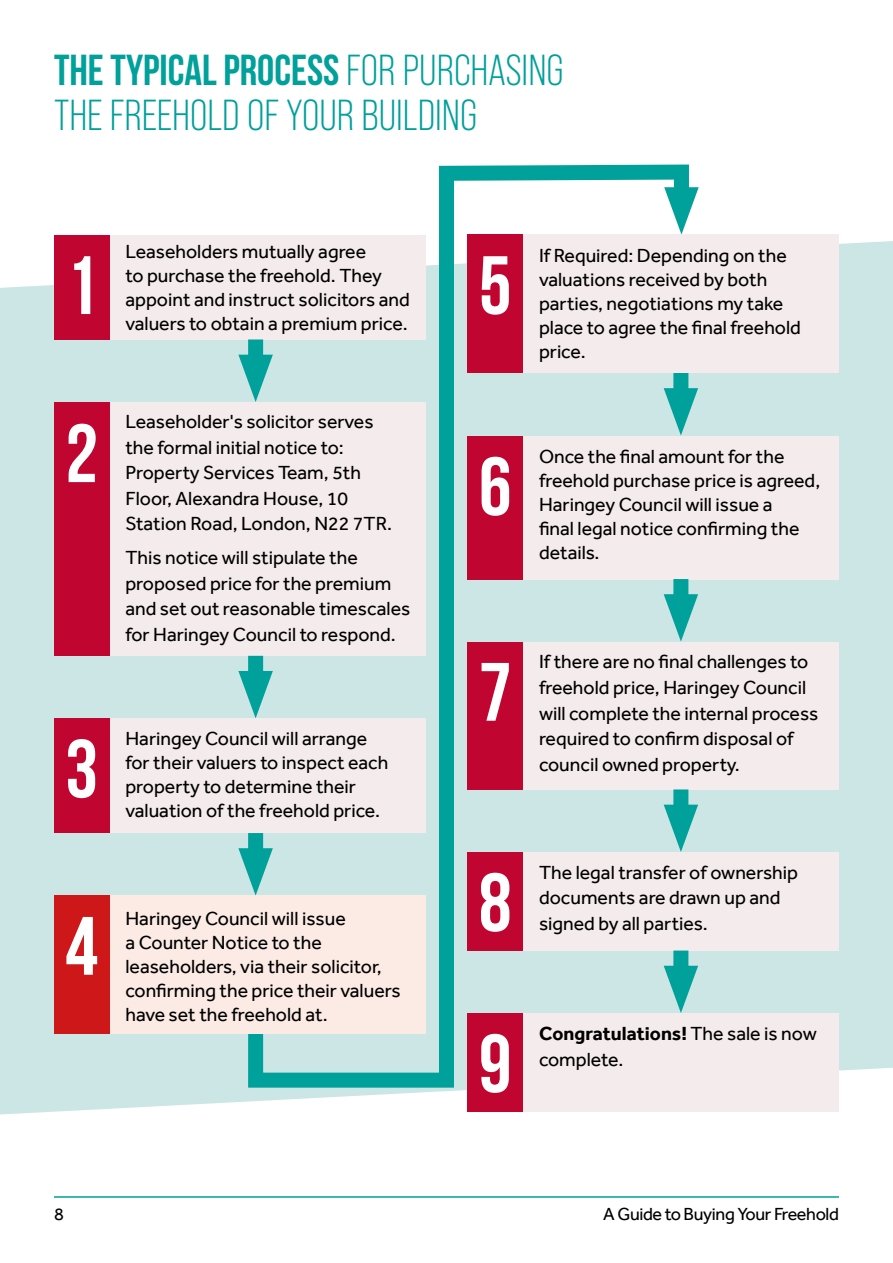
<style>
.page{position:relative;width:893px;height:1263px;background:#fff}
.page>*{position:absolute;margin:0;border:0;box-sizing:border-box;transform-origin:0 0}
.t1{font:700 82.5px "Bebas Neue";color:#fff}
.t2{font:700 43.35px "Bebas Neue";color:#00a09b}
.t3{font:43.35px "Bebas Neue Pro";color:#00a09b}
.t4{font:19.5px/24px "Effra";color:#000}
.t5{font:18px "Effra";letter-spacing:-.02em;color:#000}
.s1{font-family:"Bebas Neue Pro";font-weight:400}
.s2{font-weight:700}
</style>
<div class="page">
<hr style="left:54px;top:1196px;width:785px;height:2px;background:#00a09b">
<div style="left:0;top:241px;width:893px;height:873px;background:#cce6e5"></div>
<svg style="left:241px;top:164px;width:455px;height:931px"></svg>
<svg style="left:664px;top:187px;width:35px;height:48px"></svg>
<div style="left:109px;top:402px;width:316px;height:254px;background:#f4ebec"></div>
<div style="left:54px;top:402px;width:55px;height:254px;background:#c00630"></div>
<div style="left:109px;top:235px;width:316px;height:104px;background:#f4ebec"></div>
<div style="left:54px;top:235px;width:55px;height:104px;background:#c00630"></div>
<div style="left:109px;top:718px;width:316px;height:115px;background:#f4ebec"></div>
<div style="left:54px;top:718px;width:55px;height:115px;background:#c00630"></div>
<div style="left:109px;top:895px;width:316px;height:139px;background:#fbebe4"></div>
<div style="left:54px;top:895px;width:55px;height:139px;background:#cd1719"></div>
<div style="left:523px;top:235px;width:316px;height:138px;background:#f4ebec"></div>
<div style="left:468px;top:235px;width:55px;height:138px;background:#c00630"></div>
<div style="left:523px;top:436px;width:316px;height:143px;background:#f4ebec"></div>
<div style="left:468px;top:436px;width:55px;height:143px;background:#c00630"></div>
<div style="left:523px;top:642px;width:316px;height:147px;background:#f4ebec"></div>
<div style="left:468px;top:642px;width:55px;height:147px;background:#c00630"></div>
<div style="left:523px;top:852px;width:316px;height:98px;background:#f4ebec"></div>
<div style="left:468px;top:852px;width:55px;height:98px;background:#c00630"></div>
<div style="left:523px;top:1013px;width:316px;height:99px;background:#f4ebec"></div>
<div style="left:468px;top:1013px;width:55px;height:99px;background:#c00630"></div>
<div style="left:248px;top:339px;width:15px;height:35px;background:#00a09b"></div>
<svg style="left:238px;top:355px;width:35px;height:47px"></svg>
<div style="left:248px;top:656px;width:15px;height:34px;background:#00a09b"></div>
<svg style="left:238px;top:671px;width:35px;height:47px"></svg>
<div style="left:248px;top:833px;width:15px;height:35px;background:#00a09b"></div>
<svg style="left:238px;top:848px;width:35px;height:47px"></svg>
<div style="left:673px;top:373px;width:15px;height:35px;background:#00a09b"></div>
<svg style="left:664px;top:388px;width:34px;height:47px"></svg>
<div style="left:673px;top:579px;width:15px;height:35px;background:#00a09b"></div>
<svg style="left:664px;top:594px;width:34px;height:48px"></svg>
<div style="left:673px;top:789px;width:15px;height:35px;background:#00a09b"></div>
<svg style="left:664px;top:805px;width:34px;height:47px"></svg>
<div style="left:673px;top:950px;width:15px;height:35px;background:#00a09b"></div>
<svg style="left:664px;top:966px;width:34px;height:47px"></svg>
<h2 class="t2" style="left:54px;top:46px;width:511px">THE TYPICAL PROCESS <span class="s1">FOR PURCHASING</span></h2>
<h2 class="t3" style="left:54px;top:90px;width:425px">THE FREEHOLD OF YOUR BUILDING</h2>
<h1 class="t1" style="left:65px;top:240px;width:34px">1</h1>
<p class="t4" style="left:125px;top:239px;width:286px">Leaseholders mutually agree<br>to purchase the freehold. They appoint and instruct solicitors and</p>
<p class="t4" style="left:125px;top:311px;width:284px">valuers to obtain a premium price.</p>
<h1 class="t1" style="left:65px;top:408px;width:34px">2</h1>
<p class="t4" style="left:125px;top:409px;width:268px;line-height:25.5px">Leaseholder's solicitor serves the formal initial notice to:<br>Property Services Team, 5th<br>Floor, Alexandra House, 10<br>Station Road, London, N22 7TR.</p>
<p class="t4" style="left:125px;top:545px;width:286px;line-height:25.5px">This notice will stipulate the proposed price for the premium and set out reasonable timescales for Haringey Council to respond.</p>
<h1 class="t1" style="left:65px;top:724px;width:34px">3</h1>
<p class="t4" style="left:125px;top:726px;width:265px">Haringey Council will arrange for their valuers to inspect each property to determine their valuation of the freehold price.</p>
<h1 class="t1" style="left:65px;top:901px;width:34px">4</h1>
<p class="t4" style="left:125px;top:906px;width:277px">Haringey Council will issue<br>a Counter Notice to the leaseholders, via their solicitor, confirming the price their valuers have set the freehold at.</p>
<h1 class="t1" style="left:479px;top:240px;width:34px">5</h1>
<p class="t4" style="left:539px;top:243px;width:263px">If Required: Depending on the valuations received by both parties, negotiations my take place to agree the final freehold price.</p>
<h1 class="t1" style="left:479px;top:441px;width:34px">6</h1>
<p class="t4" style="left:539px;top:444px;width:283px">Once the final amount for the freehold purchase price is agreed,<br>Haringey Council will issue a<br>final legal notice confirming the details.</p>
<h1 class="t1" style="left:479px;top:647px;width:34px">7</h1>
<p class="t4" style="left:539px;top:649px;width:281px;line-height:25.5px">If there are no final challenges to freehold price, Haringey Council will complete the internal process required to confirm disposal of council owned property.</p>
<h1 class="t1" style="left:479px;top:857px;width:34px">8</h1>
<p class="t4" style="left:539px;top:859px;width:261px;line-height:25.5px">The legal transfer of ownership documents are drawn up and</p>
<p class="t4" style="left:539px;top:911px;width:170px">signed by all parties.</p>
<h1 class="t1" style="left:479px;top:1018px;width:34px">9</h1>
<p class="t4" style="left:539px;top:1020px;width:279px;line-height:25.5px"><span class="s2">Congratulations!</span> The sale is now complete.</p>
<p class="t5" style="left:54px;top:1203px;width:11px">8</p>
<p class="t5" style="left:603px;top:1203px;width:237px">A Guide to Buying Your Freehold</p>
</div>
